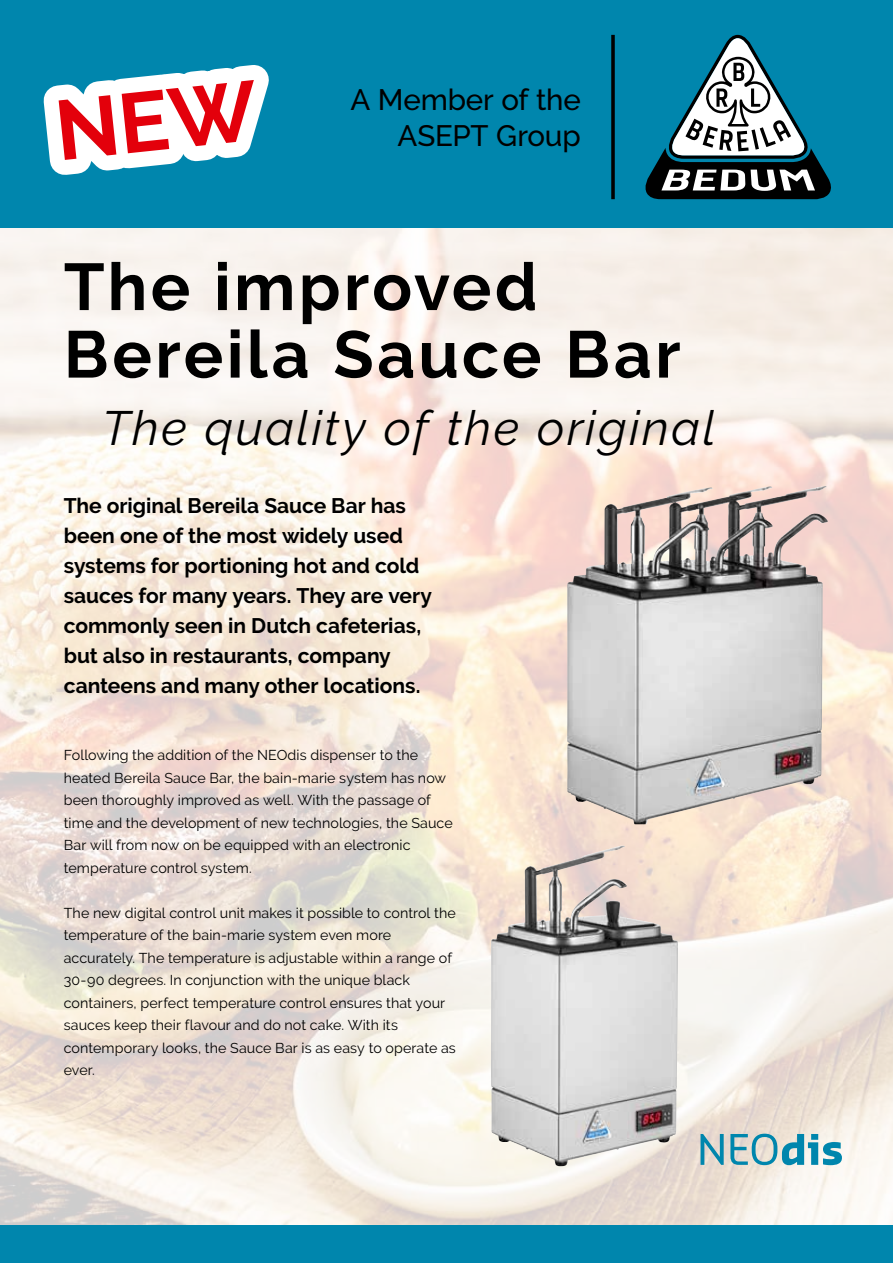
<style>
.page{position:relative;width:893px;height:1263px;background:#fff}
.page>*{position:absolute;margin:0;border:0;box-sizing:border-box;transform-origin:0 0}
.t1{font:700 66px/67.5px "Raleway";letter-spacing:.05em;color:#000}
.t2{font:italic 48px "Raleway";letter-spacing:.05em;color:#000}
.t3{font:500 29.4px/35.5px "Raleway";letter-spacing:-.005em;color:#000;text-align:right}
.t4{font:700 21px/30px "Raleway";letter-spacing:-.005em;color:#000}
.t5{font:14.25px/22.5px "Raleway";letter-spacing:.005em;color:#000}
</style>
<div class="page">
<img style="left:0;top:227px;width:893px;height:999px">
<div style="left:0;top:0;width:893px;height:227px;background:#0086ad"></div>
<svg style="left:645px;top:35px;width:186px;height:164px"></svg>
<svg style="left:611px;top:35px;width:4px;height:164px"></svg>
<div style="left:0;top:1226px;width:893px;height:37px;background:#0086ad"></div>
<svg style="left:700px;top:1134px;width:142px;height:31px;background:#8abcc6"></svg>
<img style="left:567px;top:486px;width:258px;height:338px">
<img style="left:491px;top:845px;width:187px;height:321px">
<svg style="left:43px;top:65px;width:226px;height:110px"></svg>
<h3 class="t3" style="left:350px;top:82px;width:232px">A Member of the<br>ASEPT Group</h3>
<h1 class="t1" style="left:64px;top:253px;width:618px">The improved<br>Bereila Sauce Bar</h1>
<h2 class="t2" style="left:102px;top:400px;width:615px">The quality of the original</h2>
<p class="t4" style="left:64px;top:490px;width:370px">The original Bereila Sauce Bar has been one of the most widely used systems for portioning hot and cold sauces for many years. They are very commonly seen in Dutch cafeterias, but also in restaurants, company canteens and many other locations.</p>
<p class="t5" style="left:64px;top:744px;width:391px">Following the addition of the NEOdis dispenser to the heated Bereila Sauce Bar, the bain-marie system has now been thoroughly improved as well. With the passage of time and the development of new technologies, the Sauce Bar will from now on be equipped with an electronic temperature control system.</p>
<p class="t5" style="left:64px;top:901px;width:394px">The new digital control unit makes it possible to control the temperature of the bain-marie system even more accurately. The temperature is adjustable within a range of 30-90 degrees. In conjunction with the unique black containers, perfect temperature control ensures that your sauces keep their flavour and do not cake. With its contemporary looks, the Sauce Bar is as easy to operate as ever.</p>
</div>
